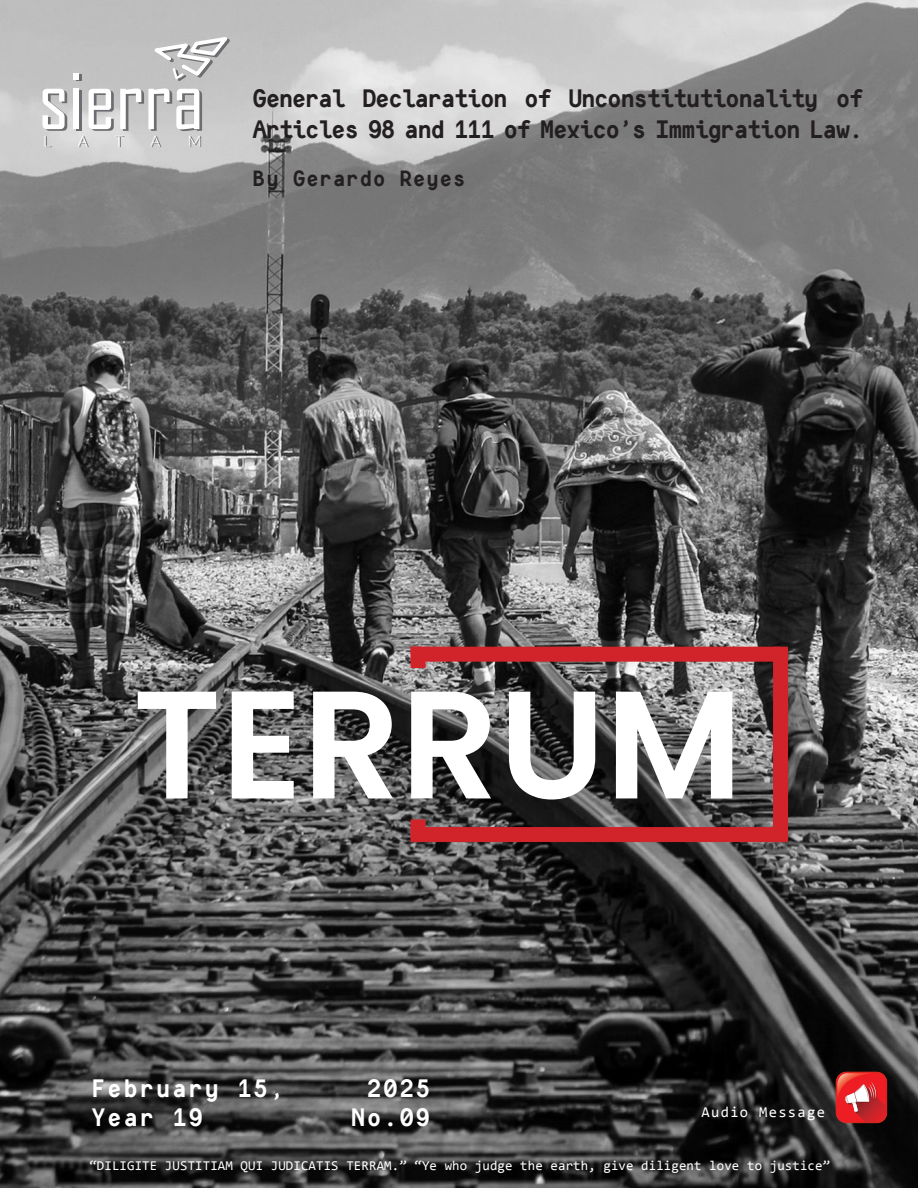
<style>
.page{position:relative;width:918px;height:1188px;background:#fff}
.page>*{position:absolute;margin:0;border:0;box-sizing:border-box;transform-origin:0 0}
.t1{font:600 153px "Poppins";color:#fff}
.t2{font:700 24px/30.6px "Consola Mono";letter-spacing:-.04em;color:#231f20}
.t3{font:700 24px "Consola Mono";letter-spacing:.09em;color:#fff}
.t4{font:700 21px "Consola Mono";letter-spacing:.05em;color:#231f20}
.t5{font:15px "Consolas";letter-spacing:.09em;color:#fff}
.t6{font:13.5px "Consolas";letter-spacing:.01em;color:#fff}
</style>
<div class="page">
<img style="left:0;top:0;width:918px;height:1188px">
<div style="left:411px;top:647px;width:370px;height:15px;background:#d1232a"></div>
<div style="left:411px;top:827px;width:370px;height:15px;background:#d1232a"></div>
<div style="left:773px;top:647px;width:15px;height:195px;background:#d1232a"></div>
<div style="left:411px;top:647px;width:15px;height:21px;background:#d1232a"></div>
<div style="left:411px;top:819px;width:15px;height:22px;background:#d1232a"></div>
<svg style="left:43px;top:89px;width:24px;height:58px"></svg>
<svg style="left:74px;top:34px;width:159px;height:113px"></svg>
<svg style="left:836px;top:1072px;width:51px;height:51px"></svg>
<p class="t2" style="left:253px;top:82px;width:612px">General Declaration of Unconstitutionality of<br>Articles 98 and 111 of Mexico’s Immigration Law.</p>
<p class="t4" style="left:253px;top:165px;width:214px">By Gerardo Reyes</p>
<p class="t1" style="left:133px;top:656px;width:612px">TERRUM</p>
<p class="t3" style="left:91px;top:1074px;width:194px">February 15,</p>
<p class="t3" style="left:367px;top:1074px;width:64px">2025</p>
<p class="t3" style="left:91px;top:1103px;width:113px">Year 19</p>
<p class="t3" style="left:351px;top:1103px;width:80px">No.09</p>
<p class="t5" style="left:702px;top:1103px;width:125px">Audio Message</p>
<p class="t6" style="left:89px;top:1157px;width:742px">“DILIGITE JUSTITIAM QUI JUDICATIS TERRAM.” “Ye who judge the earth, give diligent love to justice”</p>
</div>
